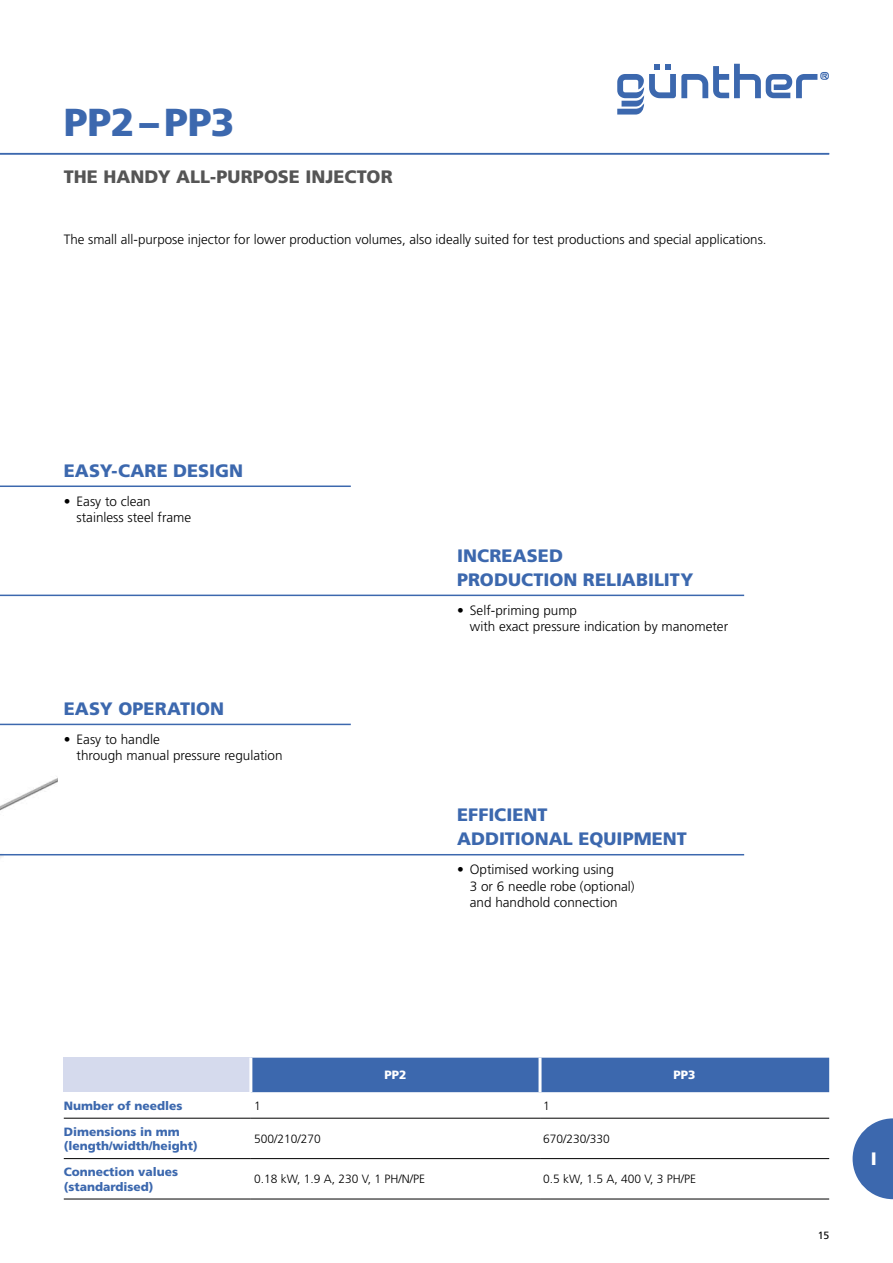
<style>
.page{position:relative;width:893px;height:1263px;background:#fff}
.page>*{position:absolute;margin:0;border:0;box-sizing:border-box;transform-origin:0 0}
.t1{font:900 39px "Frutiger LT Std";letter-spacing:-.005em;color:#3c68ae}
.t2{font:900 18px/24px "Frutiger LT Std";color:#3c68ae}
.t3{font:900 18px "Frutiger LT Std";color:#555}
.t4{font:900 18px "Frutiger LT Std";color:#fff}
.t5{font:300 13.5px/16.2px "Frutiger LT Std";color:#000}
.t6{font:900 12px/14.4px "Frutiger LT Std";color:#3c68ae}
.t7{font:300 12px "Frutiger LT Std";color:#000}
.t8{font:900 12px "Frutiger LT Std";color:#fff}
.t9{font:10.5px "Frutiger LT Std";color:#000}
</style>
<div class="page">
<svg style="left:617px;top:64px;width:212px;height:51px"></svg>
<svg style="left:853px;top:1118px;width:40px;height:81px"></svg>
<img style="left:0;top:594px;width:57px;height:264px">
<div style="left:64px;top:1058px;width:187px;height:34px;background:#d5daed"></div>
<div style="left:252px;top:1058px;width:577px;height:34px;background:#3c68ae"></div>
<hr style="left:64px;top:1118px;width:187px;height:1px;background:#000">
<hr style="left:251px;top:1118px;width:289px;height:1px;background:#000">
<hr style="left:540px;top:1118px;width:289px;height:1px;background:#000">
<hr style="left:64px;top:1158px;width:187px;height:1px;background:#000">
<hr style="left:251px;top:1158px;width:289px;height:1px;background:#000">
<hr style="left:540px;top:1158px;width:289px;height:1px;background:#000">
<hr style="left:64px;top:1199px;width:187px;height:1px;background:#000">
<hr style="left:251px;top:1199px;width:289px;height:1px;background:#000">
<hr style="left:540px;top:1199px;width:289px;height:1px;background:#000">
<svg style="left:538px;top:1058px;width:4px;height:34px"></svg>
<hr style="left:249px;top:1058px;width:3px;height:34px;background:#fff">
<hr style="left:0;top:485px;width:351px;height:2px;background:#3c68ae">
<hr style="left:0;top:854px;width:744px;height:1px;background:#3c68ae">
<hr style="left:0;top:724px;width:351px;height:1px;background:#3c68ae">
<hr style="left:0;top:153px;width:829px;height:2px;background:#3c68ae">
<hr style="left:0;top:595px;width:744px;height:1px;background:#3c68ae">
<h1 class="t1" style="left:64px;top:99px;width:172px">PP2–PP3</h1>
<h2 class="t3" style="left:64px;top:166px;width:330px">THE HANDY ALL-PURPOSE INJECTOR</h2>
<p class="t5" style="left:64px;top:231px;width:704px">The small all-purpose injector for lower production volumes, also ideally suited for test productions and special applications.</p>
<h2 class="t2" style="left:64px;top:459px;width:181px">EASY-CARE DESIGN</h2>
<p class="t5" style="left:77px;top:493px;width:116px;text-indent:-13px">• Easy to clean stainless steel frame</p>
<h2 class="t2" style="left:64px;top:697px;width:162px">EASY OPERATION</h2>
<p class="t5" style="left:77px;top:731px;width:208px;text-indent:-13px">• Easy to handle<br>through manual pressure regulation</p>
<h2 class="t2" style="left:457px;top:544px;width:238px">INCREASED<br>PRODUCTION RELIABILITY</h2>
<p class="t5" style="left:470px;top:602px;width:260px;text-indent:-13px">• Self-priming pump<br>with exact pressure indication by manometer</p>
<h2 class="t2" style="left:457px;top:803px;width:231px">EFFICIENT<br>ADDITIONAL EQUIPMENT</h2>
<p class="t5" style="left:470px;top:862px;width:166px;text-indent:-13px">• Optimised working using<br>3 or 6 needle robe (optional) and handhold connection</p>
<p class="t8" style="left:384px;top:1068px;width:24px">PP2</p>
<p class="t8" style="left:674px;top:1068px;width:24px">PP3</p>
<p class="t6" style="left:64px;top:1098px;width:120px">Number of needles</p>
<p class="t7" style="left:254px;top:1099px;width:8px">1</p>
<p class="t7" style="left:543px;top:1099px;width:8px">1</p>
<p class="t6" style="left:64px;top:1124px;width:136px">Dimensions in mm (length/width/height)</p>
<p class="t7" style="left:254px;top:1132px;width:68px">500/210/270</p>
<p class="t7" style="left:543px;top:1132px;width:68px">670/230/330</p>
<p class="t6" style="left:64px;top:1165px;width:116px">Connection values (standardised)</p>
<p class="t7" style="left:254px;top:1172px;width:171px">0.18 kW, 1.9 A, 230 V, 1 PH/N/PE</p>
<p class="t7" style="left:543px;top:1172px;width:153px">0.5 kW, 1.5 A, 400 V, 3 PH/PE</p>
<p class="t9" style="left:818px;top:1229px;width:13px">15</p>
<h2 class="t4" style="left:871px;top:1147px;width:8px">I</h2>
</div>
